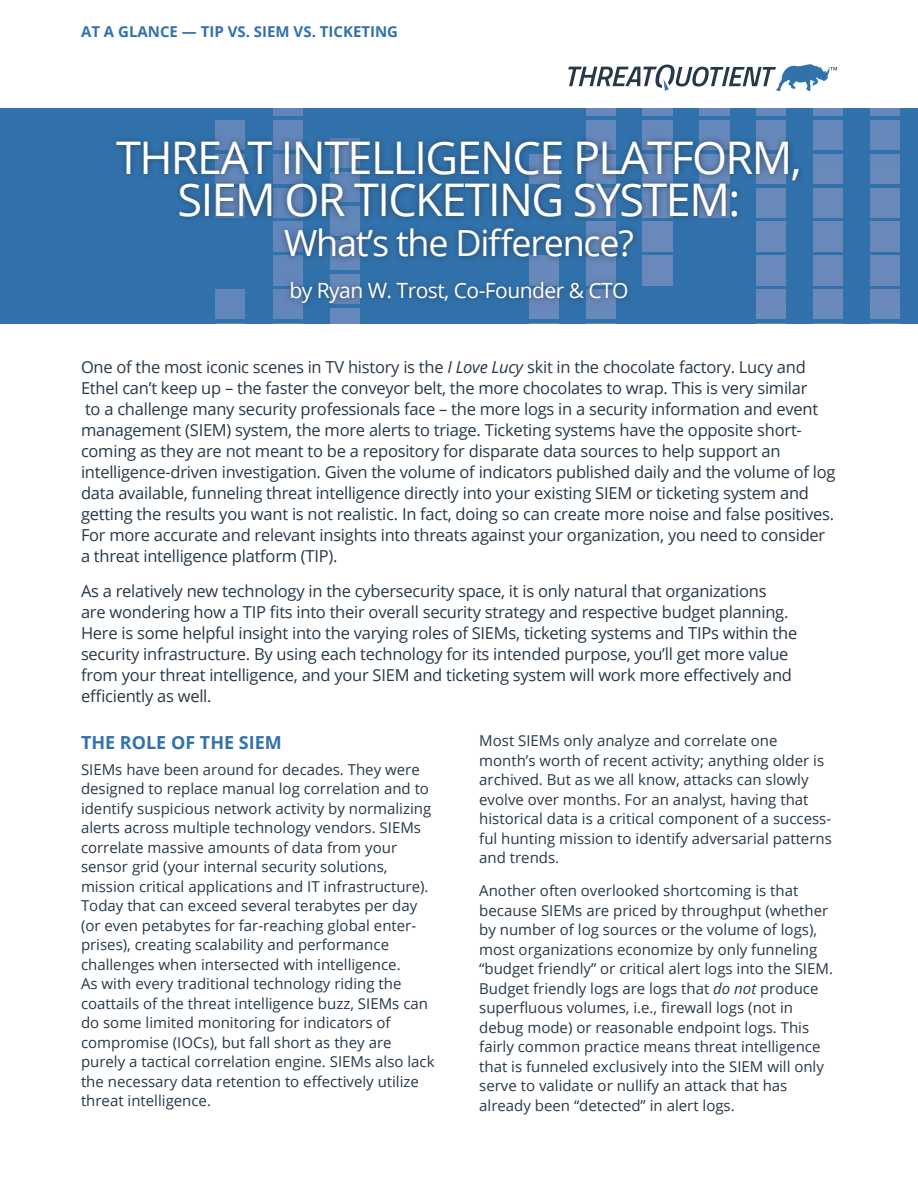
<style>
.page{position:relative;width:918px;height:1188px;background:#fff}
.page>*{position:absolute;margin:0;border:0;box-sizing:border-box;transform-origin:0 0}
.t1{font:45px/42px "Open Sans";letter-spacing:-.035em;color:#fff;text-align:center}
.t2{font:36px "Open Sans";letter-spacing:-.035em;color:#fff}
.t3{font:21px "Open Sans";letter-spacing:-.025em;color:#fff}
.subheads{font:700 18px "Open Sans";color:#3172ac}
.main_text{font:16.5px/21px "Open Sans";letter-spacing:-.015em;color:#273848}
.main_text-2{font:15px/19.5px "Open Sans";color:#273848}
.t4{font:700 15px "Open Sans";color:#3172ac}
.s1{font-style:italic}
</style>
<div class="page">
<div style="left:0;top:108px;width:918px;height:216px;background:#3172ac"></div>
<img style="left:273px;top:108px;width:29px;height:8px">
<img style="left:273px;top:120px;width:29px;height:14px">
<img style="left:273px;top:310px;width:29px;height:9px">
<img style="left:216px;top:120px;width:29px;height:14px">
<img style="left:216px;top:310px;width:29px;height:9px">
<img style="left:330px;top:310px;width:29px;height:14px">
<img style="left:529px;top:310px;width:29px;height:9px">
<img style="left:870px;top:108px;width:30px;height:8px">
<img style="left:870px;top:120px;width:30px;height:30px">
<img style="left:870px;top:154px;width:30px;height:29px">
<img style="left:870px;top:188px;width:30px;height:29px">
<img style="left:870px;top:222px;width:30px;height:29px">
<img style="left:870px;top:256px;width:30px;height:29px">
<img style="left:870px;top:290px;width:30px;height:29px">
<img style="left:586px;top:108px;width:29px;height:8px">
<img style="left:586px;top:120px;width:29px;height:14px">
<img style="left:586px;top:310px;width:29px;height:9px">
<img style="left:700px;top:108px;width:29px;height:8px">
<img style="left:700px;top:120px;width:29px;height:14px">
<img style="left:757px;top:108px;width:29px;height:8px">
<img style="left:757px;top:120px;width:29px;height:14px">
<img style="left:757px;top:310px;width:29px;height:9px">
<img style="left:814px;top:108px;width:29px;height:8px">
<img style="left:814px;top:120px;width:29px;height:30px">
<img style="left:814px;top:154px;width:29px;height:29px">
<img style="left:814px;top:188px;width:29px;height:29px">
<img style="left:814px;top:222px;width:29px;height:29px">
<img style="left:814px;top:256px;width:29px;height:29px">
<img style="left:814px;top:290px;width:29px;height:29px">
<img style="left:643px;top:108px;width:29px;height:8px">
<img style="left:643px;top:120px;width:29px;height:14px">
<div style="left:110px;top:134px;width:696px;height:176px;background:#273848;opacity:.75"></div>
<svg style="left:568px;top:64px;width:269px;height:27px"></svg>
<p class="t4" style="left:81px;top:21px;width:319px">AT A GLANCE — TIP VS. SIEM VS. TICKETING</p>
<p class="t1" style="left:116px;top:135px;width:687px">THREAT INTELLIGENCE PLATFORM,<br>SIEM OR TICKETING SYSTEM:</p>
<p class="t2" style="left:284px;top:219px;width:351px">What’s the Difference?</p>
<p class="t3" style="left:289px;top:276px;width:341px">by Ryan W. Trost, Co-Founder &amp; CTO</p>
<p class="main_text" style="left:81px;top:356px;width:756px">One of the most iconic scenes in TV history is the <span class="s1">I Love Lucy</span> skit in the chocolate factory. Lucy and Ethel can’t keep up – the faster the conveyor belt, the more chocolates to wrap. This is very similar<br>to a challenge many security professionals face – the more logs in a security information and event management (SIEM) system, the more alerts to triage. Ticketing systems have the opposite short&shy;coming as they are not meant to be a repository for disparate data sources to help support an intelligence-driven investigation. Given the volume of indicators published daily and the volume of log data available, funneling threat intelligence directly into your existing SIEM or ticketing system and getting the results you want is not realistic. In fact, doing so can create more noise and false positives.<br>For more accurate and relevant insights into threats against your organization, you need to consider a threat intelligence platform (TIP).</p>
<p class="main_text" style="left:81px;top:580px;width:718px">As a relatively new technology in the cybersecurity space, it is only natural that organizations<br>are wondering how a TIP fits into their overall security strategy and respective budget planning.<br>Here is some helpful insight into the varying roles of SIEMs, ticketing systems and TIPs within the security infrastructure. By using each technology for its intended purpose, you’ll get more value from your threat intelligence, and your SIEM and ticketing system will work more effectively and efficiently as well.</p>
<p class="subheads" style="left:81px;top:729px;width:202px">THE ROLE OF THE SIEM</p>
<p class="main_text-2" style="left:81px;top:759px;width:355px">SIEMs have been around for decades. They were designed to replace manual log correlation and to identify suspicious network activity by normalizing alerts across multiple technology vendors. SIEMs correlate massive amounts of data from your sensor grid (your internal security solutions, mission critical applications and IT infrastructure).<br>Today that can exceed several terabytes per day (or even petabytes for far-reaching global enter&shy;prises), creating scalability and performance challenges when intersected with intelligence.<br>As with every traditional technology riding the coattails of the threat intelligence buzz, SIEMs can do some limited monitoring for indicators of compromise (IOCs), but fall short as they are purely a tactical correlation engine. SIEMs also lack the necessary data retention to effectively utilize threat intelligence.</p>
<p class="main_text-2" style="left:479px;top:731px;width:354px">Most SIEMs only analyze and correlate one month’s worth of recent activity; anything older is archived. But as we all know, attacks can slowly evolve over months. For an analyst, having that historical data is a critical component of a success&shy;ful hunting mission to identify adversarial patterns and trends.</p>
<p class="main_text-2" style="left:479px;top:881px;width:355px">Another often overlooked shortcoming is that because SIEMs are priced by throughput (whether by number of log sources or the volume of logs), most organizations economize by only funneling “budget friendly” or critical alert logs into the SIEM.<br>Budget friendly logs are logs that <span class="s1">do not</span> produce superfluous volumes, i.e., firewall logs (not in debug mode) or reasonable endpoint logs. This fairly common practice means threat intelligence that is funneled exclusively into the SIEM will only serve to validate or nullify an attack that has already been “detected” in alert logs.</p>
</div>
